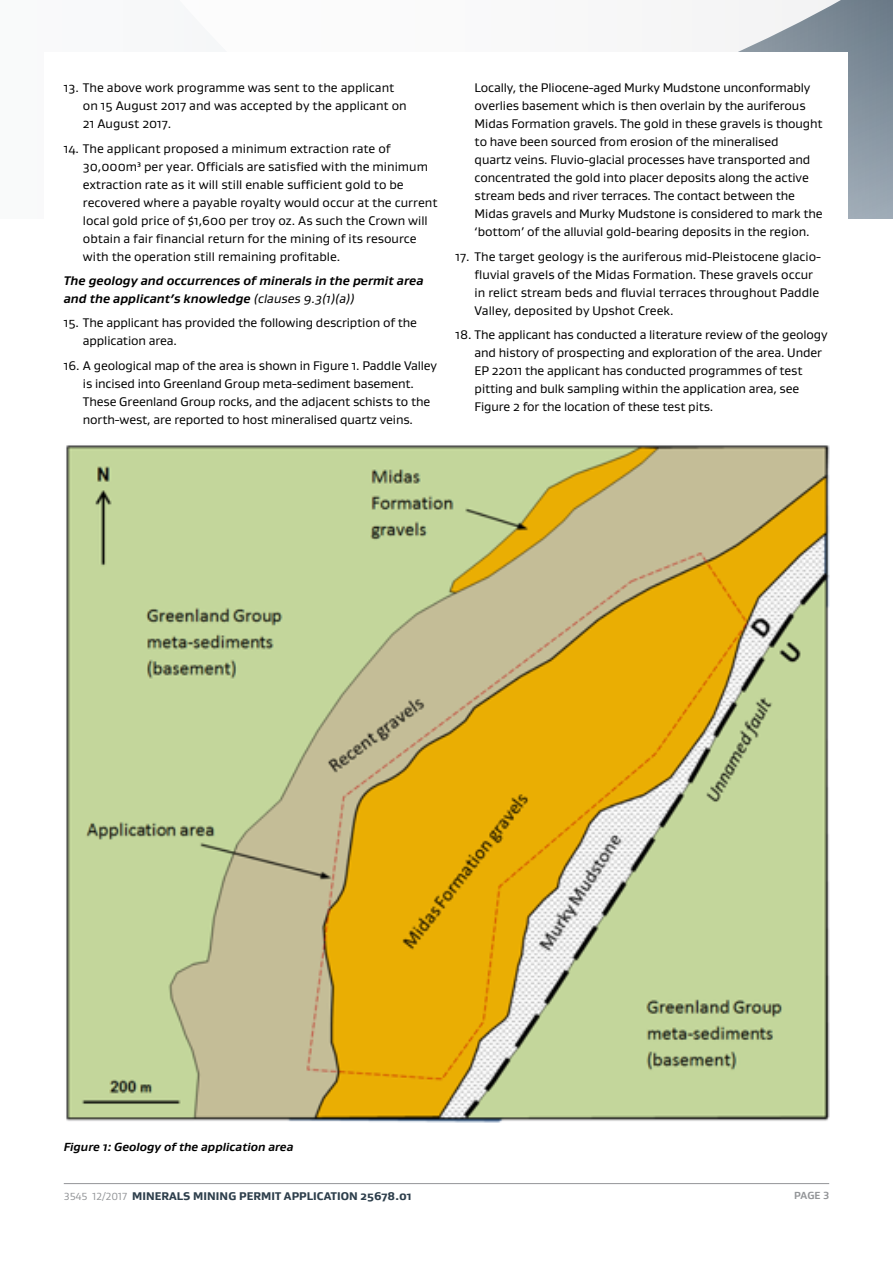
<style>
.page{position:relative;width:893px;height:1263px;background:#fff}
.page>*{position:absolute;margin:0;border:0;box-sizing:border-box;transform-origin:0 0}
.t1{font:12.75px/18px "Gustan";letter-spacing:-.01em;color:#000}
.t2{font:italic 700 12.75px/18px "Gustan";color:#000}
.t3{font:italic 700 12px "Gustan";color:#000}
.t4{font:800 11.4px "Gustan";letter-spacing:.005em;color:#2d3e4b}
.t5{font:700 10.5px "Gustan";color:#939598}
.s1{font-weight:400}
.s2{font-weight:400;font-size:10.5px;color:#939598}
</style>
<div class="page">
<hr style="left:64px;top:1183px;width:765px;height:1px;background:#939598">
<svg style="left:783px;top:0;width:110px;height:218px;background:#8b98a4"></svg>
<svg style="left:738px;top:0;width:45px;height:52px;fill:#f4f4f5"></svg>
<div style="left:45px;top:53px;width:803px;height:513px;background:#fff"></div>
<img style="left:66px;top:445px;width:764px;height:678px">
<p class="t1" style="left:83px;top:78px;width:325px;text-indent:-19px">13. The above work programme was sent to the applicant on 15 August 2017 and was accepted by the applicant on<br>21 August 2017.</p>
<p class="t1" style="left:83px;top:139px;width:356px;text-indent:-19px">14. The applicant proposed a minimum extraction rate of 30,000m³ per year. Officials are satisfied with the minimum extraction rate as it will still enable sufficient gold to be recovered where a payable royalty would occur at the current local gold price of $1,600 per troy oz. As such the Crown will obtain a fair financial return for the mining of its resource with the operation still remaining profitable.</p>
<p class="t2" style="left:64px;top:271px;width:361px">The geology and occurrences of minerals in the permit area and the applicant’s knowledge <span class="s1">(clauses 9.3(1)(a))</span></p>
<p class="t1" style="left:83px;top:314px;width:336px;text-indent:-19px">15. The applicant has provided the following description of the application area.</p>
<p class="t1" style="left:83px;top:356px;width:356px;text-indent:-19px">16. A geological map of the area is shown in Figure 1. Paddle Valley is incised into Greenland Group meta-sediment basement.<br>These Greenland Group rocks, and the adjacent schists to the north-west, are reported to host mineralised quartz veins.</p>
<p class="t1" style="left:475px;top:78px;width:350px">Locally, the Pliocene-aged Murky Mudstone unconformably overlies basement which is then overlain by the auriferous Midas Formation gravels. The gold in these gravels is thought to have been sourced from erosion of the mineralised<br>quartz veins. Fluvio-glacial processes have transported and concentrated the gold into placer deposits along the active stream beds and river terraces. The contact between the Midas gravels and Murky Mudstone is considered to mark the ‘bottom’ of the alluvial gold-bearing deposits in the region.</p>
<p class="t1" style="left:475px;top:247px;width:348px;text-indent:-19px">17. The target geology is the auriferous mid-Pleistocene glacio&shy;fluvial gravels of the Midas Formation. These gravels occur in relict stream beds and fluvial terraces throughout Paddle Valley, deposited by Upshot Creek.</p>
<p class="t1" style="left:475px;top:325px;width:355px;text-indent:-19px">18. The applicant has conducted a literature review of the geology and history of prospecting and exploration of the area. Under EP 22011 the applicant has conducted programmes of test pitting and bulk sampling within the application area, see Figure 2 for the location of these test pits.</p>
<p class="t3" style="left:64px;top:1139px;width:231px">Figure 1: Geology of the application area</p>
<p class="t4" style="left:64px;top:1188px;width:349px"><span class="s2">3545 12/2017</span> MINERALS MINING PERMIT APPLICATION 25678.01</p>
<p class="t5" style="left:794px;top:1189px;width:37px">PAGE 3</p>
</div>
